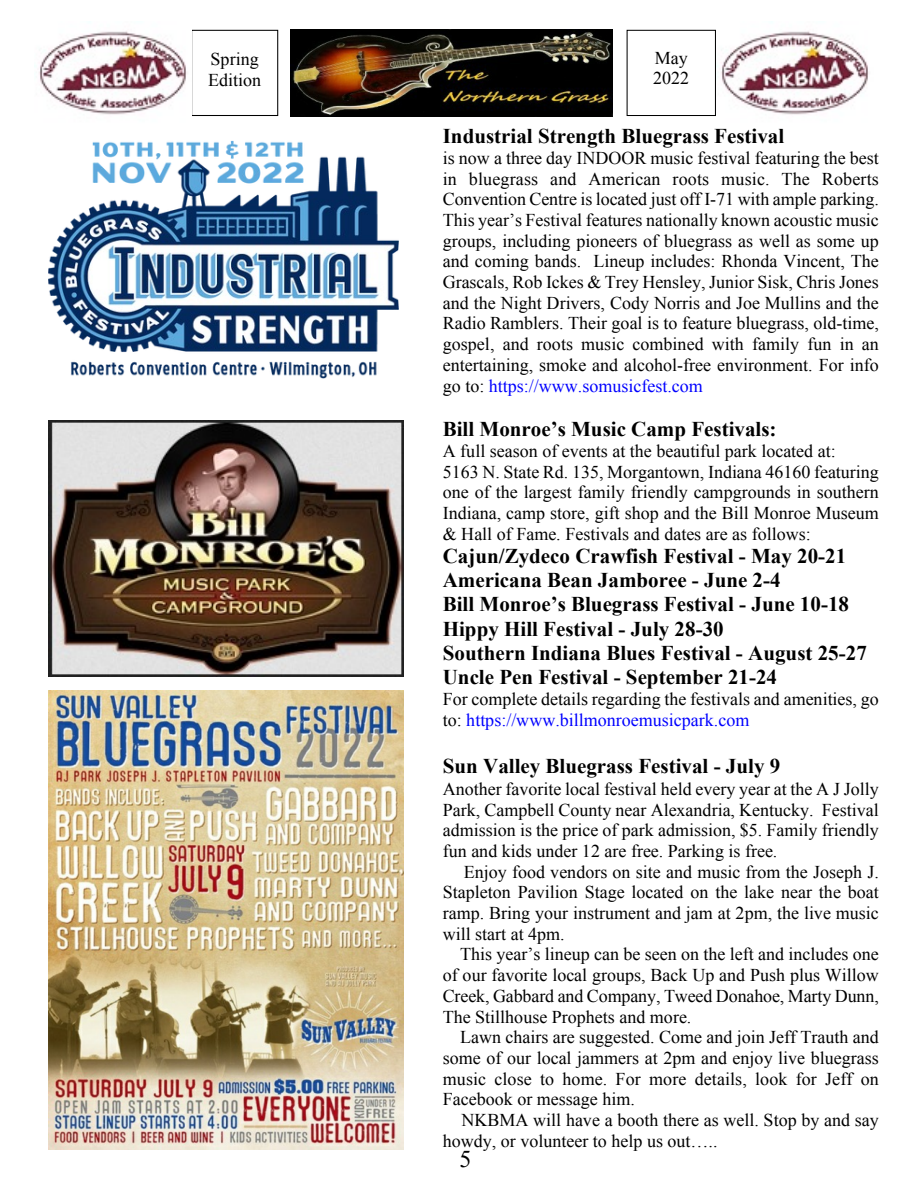
<style>
.page{position:relative;width:918px;height:1188px;background:#fff}
.page>*{position:absolute;margin:0;border:0;box-sizing:border-box;transform-origin:0 0}
.t1{font:24px "Times New Roman";color:#000}
.t2{font:700 21px/24.2px "Times New Roman";color:#000}
.t3{font:18px/20.7px "Times New Roman";color:#000}
.s1{color:#00f}
</style>
<div class="page">
<div style="left:191px;top:30px;width:87px;height:86px;background:#fff;border:1px solid #000"></div>
<div style="left:627px;top:30px;width:89px;height:86px;background:#fff;border:1px solid #000"></div>
<img style="left:291px;top:30px;width:322px;height:86px">
<img style="left:39px;top:31px;width:148px;height:84px">
<img style="left:721px;top:31px;width:148px;height:84px">
<img style="left:49px;top:140px;width:349px;height:238px">
<img style="left:48px;top:420px;width:355px;height:257px">
<img style="left:48px;top:691px;width:355px;height:459px">
<p class="t3" style="left:208px;top:51px;width:55px">Spring<br>Edition</p>
<p class="t3" style="left:653px;top:49px;width:38px">May<br>2022</p>
<p class="t2" style="left:443px;top:126px;width:343px">Industrial Strength Bluegrass Festival</p>
<p class="t3" style="left:443px;top:149px;width:438px;text-align:justify">is now a three day INDOOR music festival featuring the best in bluegrass and American roots music. The Roberts Convention Centre is located just off I-71 with ample parking.<br>This year’s Festival features nationally known acoustic music groups, including pioneers of bluegrass as well as some up and coming bands. Lineup includes: Rhonda Vincent, The Grascals, Rob Ickes &amp; Trey Hensley, Junior Sisk, Chris Jones and the Night Drivers, Cody Norris and Joe Mullins and the Radio Ramblers. Their goal is to feature bluegrass, old-time, gospel, and roots music combined with family fun in an entertaining, smoke and alcohol-free environment. For info go to: <span class="s1">https://www.somusicfest.com</span></p>
<p class="t2" style="left:443px;top:419px;width:335px">Bill Monroe’s Music Camp Festivals:</p>
<p class="t3" style="left:443px;top:442px;width:438px">A full season of events at the beautiful park located at:<br>5163 N. State Rd. 135, Morgantown, Indiana 46160 featuring one of the largest family friendly campgrounds in southern Indiana, camp store, gift shop and the Bill Monroe Museum &amp; Hall of Fame. Festivals and dates are as follows:</p>
<p class="t2" style="left:443px;top:546px;width:426px">Cajun/Zydeco Crawfish Festival - May 20-21<br>Americana Bean Jamboree - June 2-4<br>Bill Monroe’s Bluegrass Festival - June 10-18<br>Hippy Hill Festival - July 28-30<br>Southern Indiana Blues Festival - August 25-27<br>Uncle Pen Festival - September 21-24</p>
<p class="t3" style="left:443px;top:691px;width:438px">For complete details regarding the festivals and amenities, go to: <span class="s1">https://www.billmonroemusicpark.com</span></p>
<p class="t2" style="left:443px;top:757px;width:339px">Sun Valley Bluegrass Festival - July 9</p>
<p class="t3" style="left:443px;top:780px;width:438px;text-align:justify">Another favorite local festival held every year at the A J Jolly Park, Campbell County near Alexandria, Kentucky. Festival admission is the price of park admission, $5. Family friendly fun and kids under 12 are free. Parking is free.</p>
<p class="t3" style="left:443px;top:863px;width:438px;text-align:justify;text-indent:21px">Enjoy food vendors on site and music from the Joseph J.<br>Stapleton Pavilion Stage located on the lake near the boat ramp. Bring your instrument and jam at 2pm, the live music will start at 4pm.</p>
<p class="t3" style="left:443px;top:946px;width:438px;text-align:justify;text-indent:17px">This year’s lineup can be seen on the left and includes one of our favorite local groups, Back Up and Push plus Willow Creek, Gabbard and Company, Tweed Donahoe, Marty Dunn, The Stillhouse Prophets and more.</p>
<p class="t3" style="left:443px;top:1029px;width:438px;text-align:justify;text-indent:17px">Lawn chairs are suggested. Come and join Jeff Trauth and some of our local jammers at 2pm and enjoy live bluegrass music close to home. For more details, look for Jeff on Facebook or message him.</p>
<p class="t3" style="left:443px;top:1111px;width:438px;text-indent:19px">NKBMA will have a booth there as well. Stop by and say howdy, or volunteer to help us out…..</p>
<h1 class="t1" style="left:459px;top:1151px;width:13px">5</h1>
</div>
